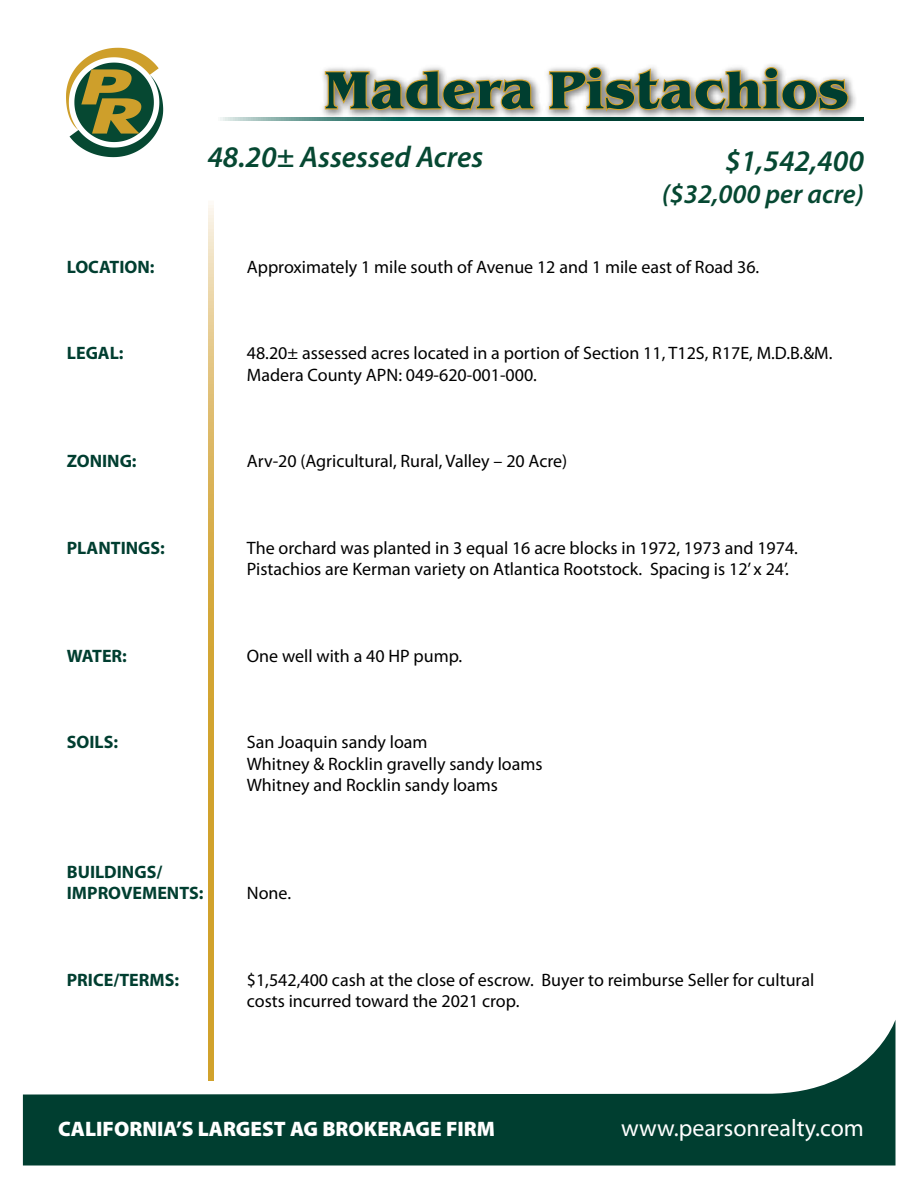
<style>
.page{position:relative;width:918px;height:1188px;background:#fff}
.page>*{position:absolute;margin:0;border:0;box-sizing:border-box;transform-origin:0 0}
.t1{font:700 54px "Benguiat Itc TEE";color:#003e30}
.t2{font:italic 600 30px "Myriad Pro";color:#064832}
.t3{font:italic 600 27px "Myriad Pro";color:#064832}
.t4{font:24px "Myriad Pro";color:#fff}
.t5{font:900 21px "Myriad Pro";color:#fff}
.t6{font:18px/21.6px "Myriad Pro";color:#000}
.t7{font:700 18px/21.6px "Myriad Pro";color:#003e30}
</style>
<div class="page">
<svg style="left:208px;top:205px;width:5px;height:815px;background:#d9b355"></svg>
<svg style="left:66px;top:48px;width:97px;height:109px"></svg>
<svg style="left:220px;top:117px;width:644px;height:3px"></svg>
<svg style="left:23px;top:1020px;width:872px;height:146px;fill:#003e30"></svg>
<div style="left:319px;top:61px;width:540px;height:60px;background:#000;opacity:.5"></div>
<svg style="left:324px;top:69px;width:211px;height:43px;background:#bdb090"></svg>
<svg style="left:548px;top:66px;width:302px;height:48px"></svg>
<h1 class="t1" style="left:324px;top:59px;width:526px">Madera Pistachios</h1>
<h2 class="t2" style="left:207px;top:138px;width:278px">48.20± Assessed Acres</h2>
<h2 class="t2" style="left:725px;top:142px;width:140px">$1,542,400</h2>
<h3 class="t3" style="left:662px;top:177px;width:204px">($32,000 per acre)</h3>
<p class="t7" style="left:67px;top:255px;width:89px">LOCATION:</p>
<p class="t6" style="left:247px;top:256px;width:514px">Approximately 1 mile south of Avenue 12 and 1 mile east of Road 36.</p>
<p class="t7" style="left:67px;top:342px;width:58px">LEGAL:</p>
<p class="t6" style="left:247px;top:342px;width:587px">48.20± assessed acres located in a portion of Section 11, T12S, R17E, M.D.B.&amp;M.<br>Madera County APN: 049-620-001-000.</p>
<p class="t7" style="left:67px;top:450px;width:71px">ZONING:</p>
<p class="t6" style="left:247px;top:450px;width:322px">Arv-20 (Agricultural, Rural, Valley – 20 Acre)</p>
<p class="t7" style="left:67px;top:536px;width:100px">PLANTINGS:</p>
<p class="t6" style="left:247px;top:536px;width:553px">The orchard was planted in 3 equal 16 acre blocks in 1972, 1973 and 1974.<br>Pistachios are Kerman variety on Atlantica Rootstock. Spacing is 12’ x 24’.</p>
<p class="t7" style="left:67px;top:644px;width:62px">WATER:</p>
<p class="t6" style="left:247px;top:644px;width:217px">One well with a 40 HP pump.</p>
<p class="t7" style="left:67px;top:730px;width:53px">SOILS:</p>
<p class="t6" style="left:247px;top:731px;width:297px">San Joaquin sandy loam<br>Whitney &amp; Rocklin gravelly sandy loams<br>Whitney and Rocklin sandy loams</p>
<p class="t7" style="left:67px;top:860px;width:138px">BUILDINGS/<br>IMPROVEMENTS:</p>
<p class="t6" style="left:247px;top:882px;width:46px">None.</p>
<p class="t7" style="left:67px;top:968px;width:114px">PRICE/TERMS:</p>
<p class="t6" style="left:247px;top:968px;width:569px">$1,542,400 cash at the close of escrow. Buyer to reimburse Seller for cultural costs incurred toward the 2021 crop.</p>
<p class="t5" style="left:58px;top:1114px;width:438px">CALIFORNIA’S LARGEST AG BROKERAGE FIRM</p>
<h3 class="t4" style="left:621px;top:1113px;width:244px">www.pearsonrealty.com</h3>
</div>
